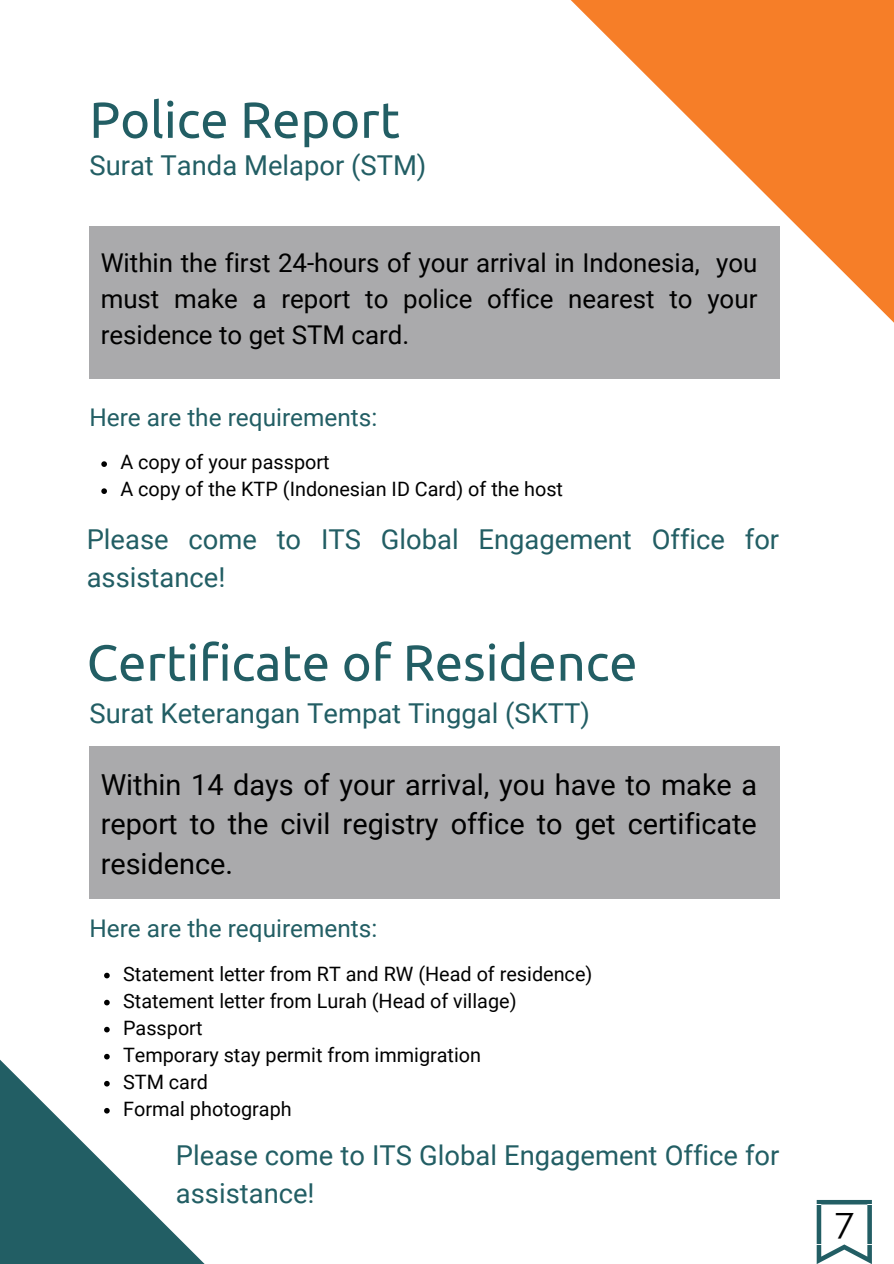
<style>
.page{position:relative;width:894px;height:1264px;background:#fff}
.page>*{position:absolute;margin:0;border:0;box-sizing:border-box;transform-origin:0 0}
.t1{font:50.55px "Ubuntu";color:#225e64}
.t2{font:36px "Raleway";color:#000}
.t3{font:28.8px/39.5px "Roboto";color:#000;text-align:justify}
.t4{font:27.3px/38.2px "Roboto";color:#225e64}
.t5{font:25.8px/36px "Roboto";color:#000;text-align:justify}
.t6{font:24.3px "Roboto";color:#225e64}
.t7{font:19.8px "Roboto";color:#000}
</style>
<div class="page">
<svg style="left:570px;top:0;width:323px;height:322px;fill:#f67e28"></svg>
<svg style="left:0;top:898px;width:467px;height:365px"></svg>
<div style="left:89px;top:226px;width:691px;height:152px;background:#aaaaac"></div>
<svg style="left:101px;top:461px;width:6px;height:6px"></svg>
<svg style="left:101px;top:488px;width:6px;height:6px"></svg>
<div style="left:89px;top:746px;width:691px;height:152px;background:#aaaaac"></div>
<svg style="left:104px;top:972px;width:6px;height:6px"></svg>
<svg style="left:104px;top:999px;width:6px;height:6px"></svg>
<svg style="left:104px;top:1026px;width:6px;height:6px"></svg>
<svg style="left:104px;top:1053px;width:6px;height:6px"></svg>
<svg style="left:104px;top:1080px;width:6px;height:6px"></svg>
<svg style="left:104px;top:1107px;width:6px;height:6px"></svg>
<svg style="left:816px;top:1199px;width:55px;height:64px"></svg>
<p class="t1" style="left:89px;top:91px;width:312px">Police Report</p>
<p class="t4" style="left:89px;top:146px;width:338px">Surat Tanda Melapor (STM)</p>
<p class="t5" style="left:101px;top:245px;width:658px">Within the first 24-hours of your arrival in Indonesia, you must make a report to police office nearest to your residence to get STM card.</p>
<p class="t6" style="left:89px;top:403px;width:289px">Here are the requirements:</p>
<p class="t7" style="left:120px;top:451px;width:211px">A copy of your passport</p>
<p class="t7" style="left:120px;top:478px;width:444px">A copy of the KTP (Indonesian ID Card) of the host</p>
<p class="t4" style="left:87px;top:520px;width:693px">Please come to ITS Global Engagement Office for assistance!</p>
<p class="t1" style="left:87px;top:633px;width:552px">Certificate of Residence</p>
<p class="t4" style="left:89px;top:694px;width:502px">Surat Keterangan Tempat Tinggal (SKTT)</p>
<p class="t3" style="left:101px;top:765px;width:658px">Within 14 days of your arrival, you have to make a report to the civil registry office to get certificate residence.</p>
<p class="t6" style="left:89px;top:915px;width:289px">Here are the requirements:</p>
<p class="t7" style="left:123px;top:962px;width:470px">Statement letter from RT and RW (Head of residence)</p>
<p class="t7" style="left:123px;top:989px;width:395px">Statement letter from Lurah (Head of village)</p>
<p class="t7" style="left:123px;top:1016px;width:81px">Passport</p>
<p class="t7" style="left:123px;top:1043px;width:359px">Temporary stay permit from immigration</p>
<p class="t7" style="left:123px;top:1070px;width:86px">STM card</p>
<p class="t7" style="left:123px;top:1097px;width:170px">Formal photograph</p>
<p class="t4" style="left:176px;top:1136px;width:605px">Please come to ITS Global Engagement Office for assistance!</p>
<p class="t2" style="left:834px;top:1199px;width:21px">7</p>
</div>
